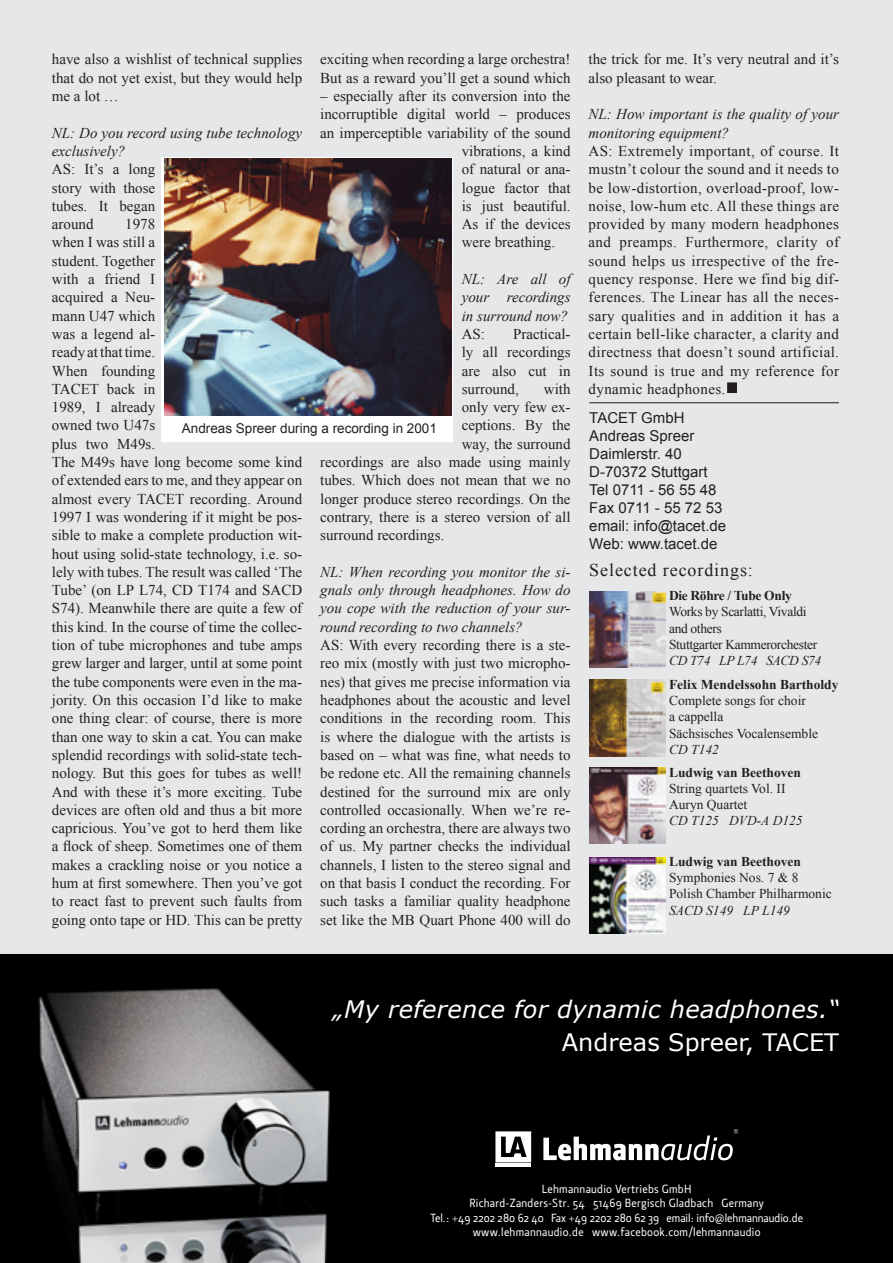
<style>
.page{position:relative;width:893px;height:1263px;background:#fff}
.page>*{position:absolute;margin:0;border:0;box-sizing:border-box;transform-origin:0 0}
.t1{font:italic 24px "Verdana";letter-spacing:.015em;color:#fff}
.t2{font:24px "Verdana";color:#fff}
.t3{font:18px "Times New Roman";letter-spacing:.05em;color:#231f20}
.t4{font:15px/18.3px "Times New Roman";color:#231f20;text-align:justify}
.t5{font:italic 15px/18.3px "Times New Roman";color:#231f20}
.t6{font:15px/18px "Arial";color:#231f20}
.t7{font:13.5px/16.2px "Times New Roman";color:#231f20}
.t8{font:700 13.5px "Times New Roman";color:#231f20}
.t9{font:13.5px/16.2px "Times New Roman";letter-spacing:-.025em;color:#231f20}
.t10{font:italic 13.5px "Times New Roman";color:#231f20}
.t11{font:13.5px "Arial";color:#231f20}
.t12{font:700 13.5px "Times New Roman";letter-spacing:-.025em;color:#231f20}
.t13{font:italic 13.5px "Times New Roman";letter-spacing:-.025em;color:#231f20}
.t14{font:500 12px/14.4px "Section";letter-spacing:.025em;color:#fff;text-align:center}
</style>
<div class="page">
<svg style="left:0;top:954px;width:893px;height:309px;background:#212121"></svg>
<div style="left:0;top:0;width:893px;height:954px;background:#e6e7e9"></div>
<hr style="left:589px;top:402px;width:250px;height:1px;background:#231f20">
<div style="left:728px;top:383px;width:8px;height:9px;background:#231f20"></div>
<div style="left:727px;top:382px;width:10px;height:11px;border:2px solid #231f20"></div>
<div style="left:162px;top:157px;width:291px;height:285px;background:#fff"></div>
<img style="left:164px;top:159px;width:288px;height:256px">
<img style="left:589px;top:591px;width:76px;height:76px">
<img style="left:589px;top:680px;width:76px;height:76px">
<img style="left:589px;top:767px;width:76px;height:77px">
<img style="left:589px;top:857px;width:76px;height:76px">
<svg style="left:495px;top:1131px;width:36px;height:31px"></svg>
<svg style="left:543px;top:1129px;width:195px;height:31px"></svg>
<hr style="left:495px;top:1163px;width:36px;height:4px;background:#fff">
<p class="t4" style="left:52px;top:50px;width:252px">have also a wishlist of technical supplies that do not yet exist, but they would help me a lot …</p>
<p class="t5" style="left:52px;top:123px;width:252px">NL: Do you record using tube technology exclusively?</p>
<p class="t4" style="left:52px;top:160px;width:105px">AS: It’s a long story with those tubes. It began around</p>
<p class="t4" style="left:320px;top:50px;width:252px">exciting when recording a large orchestra!<br>But as a reward you’ll get a sound which</p>
<p class="t4" style="left:320px;top:87px;width:252px">– especially after its conversion into the</p>
<p class="t4" style="left:320px;top:105px;width:252px">incorruptible digital world – produces</p>
<p class="t4" style="left:320px;top:123px;width:252px">an imperceptible variability of the sound</p>
<p class="t4" style="left:462px;top:142px;width:110px">vibrations, a kind</p>
<p class="t4" style="left:462px;top:160px;width:110px">of natural or ana-</p>
<p class="t4" style="left:462px;top:178px;width:110px">logue factor that</p>
<p class="t4" style="left:462px;top:196px;width:110px">is just beautiful.</p>
<p class="t4" style="left:462px;top:215px;width:110px">As if the devices</p>
<p class="t4" style="left:462px;top:233px;width:95px">were breathing.</p>
<p class="t5" style="left:462px;top:269px;width:110px;text-align:justify">NL: Are all of your recordings in surround now?</p>
<p class="t4" style="left:462px;top:325px;width:25px">AS:</p>
<p class="t4" style="left:52px;top:215px;width:252px;text-align:left;text-indent:73px">1978<br>when I was still a<br>student. Together<br>with a friend I<br>acquired a Neu-<br>mann U47 which<br>was a legend al-<br>ready at that time.<br>When founding<br>TACET back in<br>1989, I already<br>owned two U47s<br>plus two M49s.<br>The M49s have long become some kind of extended ears to me, and they appear on almost every TACET recording. Around<br>1997 I was wondering if it might be pos&shy;sible to make a complete production wit&shy;hout using solid-state technology, i.e. so&shy;lely with tubes. The result was called ‘The<br>Tube’ (on LP L74, CD T174 and SACD<br>S74). Meanwhile there are quite a few of this kind. In the course of time the collec&shy;tion of tube microphones and tube amps grew larger and larger, until at some point the tube components were even in the ma&shy;jority. On this occasion I’d like to make one thing clear: of course, there is more than one way to skin a cat. You can make splendid recordings with solid-state tech&shy;nology. But this goes for tubes as well!<br>And with these it’s more exciting. Tube devices are often old and thus a bit more capricious. You’ve got to herd them like a flock of sheep. Sometimes one of them makes a crackling noise or you notice a hum at first somewhere. Then you’ve got to react fast to prevent such faults from going onto tape or HD. This can be pretty</p>
<p class="t4" style="left:462px;top:325px;width:110px;text-indent:51px">Practical&shy;ly all recordings are also cut in surround,</p>
<p class="t4" style="left:544px;top:379px;width:28px">with</p>
<p class="t4" style="left:462px;top:398px;width:110px">only very few ex-</p>
<p class="t4" style="left:462px;top:416px;width:110px">ceptions. By the</p>
<p class="t4" style="left:462px;top:434px;width:110px">way, the surround</p>
<p class="t4" style="left:320px;top:453px;width:252px">recordings are also made using mainly</p>
<p class="t4" style="left:320px;top:471px;width:252px">tubes. Which does not mean that we no</p>
<p class="t4" style="left:320px;top:489px;width:252px">longer produce stereo recordings. On the</p>
<p class="t4" style="left:320px;top:508px;width:252px">contrary, there is a stereo version of all</p>
<p class="t4" style="left:320px;top:526px;width:126px">surround recordings.</p>
<p class="t5" style="left:320px;top:562px;width:252px;text-align:justify">NL: When recording you monitor the si&shy;gnals only through headphones. How do you cope with the reduction of your sur&shy;round recording to two channels?</p>
<p class="t4" style="left:320px;top:636px;width:252px">AS: With every recording there is a ste&shy;reo mix (mostly with just two micropho&shy;nes) that gives me precise information via headphones about the acoustic and level conditions in the recording room. This is where the dialogue with the artists is based on – what was fine, what needs to be redone etc. All the remaining channels destined for the surround mix are only controlled occasionally. When we’re re&shy;cording an orchestra, there are always two of us. My partner checks the individual channels, I listen to the stereo signal and on that basis I conduct the recording. For such tasks a familiar quality headphone set like the MB Quart Phone 400 will do</p>
<p class="t11" style="left:182px;top:420px;width:257px">Andreas Spreer during a recording in 2001</p>
<p class="t4" style="left:589px;top:50px;width:252px">the trick for me. It’s very neutral and it’s also pleasant to wear.</p>
<p class="t5" style="left:589px;top:105px;width:252px">NL: How important is the quality of your monitoring equipment?</p>
<p class="t4" style="left:589px;top:142px;width:252px">AS: Extremely important, of course. It mustn’t colour the sound and it needs to be low-distortion, overload-proof, low&shy;noise, low-hum etc. All these things are provided by many modern headphones and preamps. Furthermore, clarity of sound helps us irrespective of the fre&shy;quency response. Here we find big dif&shy;ferences. The Linear has all the neces&shy;sary qualities and in addition it has a certain bell-like character, a clarity and directness that doesn’t sound artificial.<br>Its sound is true and my reference for dynamic headphones.</p>
<p class="t6" style="left:589px;top:409px;width:138px">TACET GmbH<br>Andreas Spreer<br>Daimlerstr. 40<br>D-70372 Stuttgart<br>Tel 0711 - 56 55 48<br>Fax 0711 - 55 72 53 email: info@tacet.de<br>Web: www.tacet.de</p>
<p class="t3" style="left:589px;top:557px;width:165px">Selected recordings:</p>
<p class="t12" style="left:669px;top:586px;width:124px">Die Röhre / Tube Only</p>
<p class="t9" style="left:669px;top:604px;width:150px">Works by Scarlatti, Vivaldi and others<br>Stuttgarter Kammerorchester</p>
<p class="t13" style="left:669px;top:651px;width:154px">CD T74 LP L74 SACD S74</p>
<p class="t8" style="left:669px;top:675px;width:171px">Felix Mendelssohn Bartholdy</p>
<p class="t7" style="left:669px;top:692px;width:151px">Complete songs for choir<br>a cappella<br>Sächsisches Vocalensemble</p>
<p class="t10" style="left:669px;top:740px;width:51px">CD T142</p>
<p class="t8" style="left:669px;top:763px;width:134px">Ludwig van Beethoven</p>
<p class="t7" style="left:669px;top:780px;width:118px">String quartets Vol. II<br>Auryn Quartet</p>
<p class="t10" style="left:669px;top:811px;width:135px">CD T125 DVD-A D125</p>
<p class="t8" style="left:669px;top:852px;width:134px">Ludwig van Beethoven</p>
<p class="t7" style="left:669px;top:869px;width:164px">Symphonies Nos. 7 &amp; 8<br>Polish Chamber Philharmonic</p>
<p class="t10" style="left:669px;top:901px;width:122px">SACD S149 LP L149</p>
<h1 class="t1" style="left:333px;top:994px;width:508px">„My reference for dynamic headphones.“</h1>
<h1 class="t2" style="left:562px;top:1027px;width:279px">Andreas Spreer, TACET</h1>
<p class="t14" style="left:430px;top:1181px;width:374px">Lehmannaudio Vertriebs GmbH<br>Richard-Zanders-Str. 54 51469 Bergisch Gladbach Germany<br>Tel.: +49 2202 280 62 40 Fax +49 2202 280 62 39 email: info@lehmannaudio.de www.lehmannaudio.de www.facebook.com/lehmannaudio</p>
</div>
